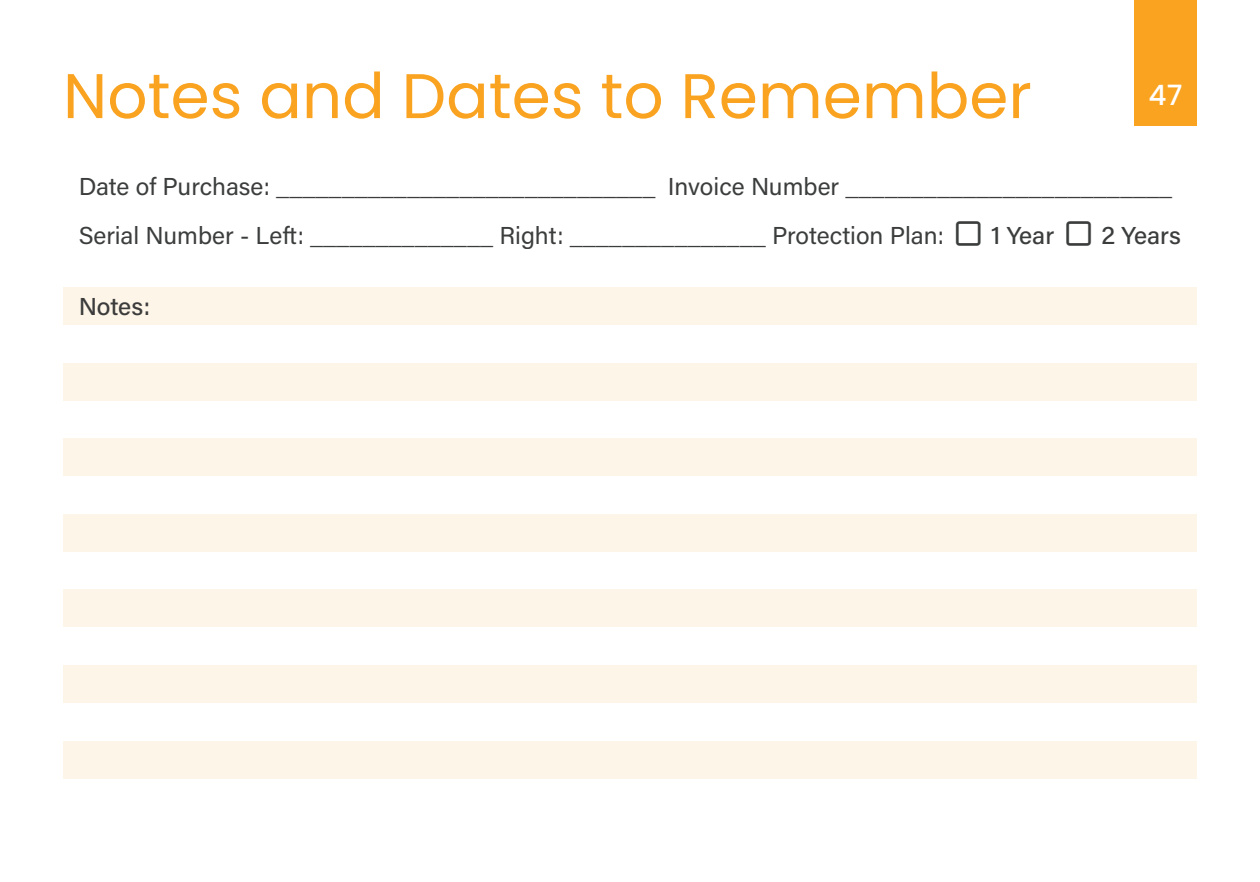
<style>
.page{position:relative;width:1260px;height:882px;background:#fff}
.page>*{position:absolute;margin:0;border:0;box-sizing:border-box;transform-origin:0 0}
.t1{font:63px "Poppins";color:#f9a321}
.t2{font:500 28px "Poppins";color:#fff}
.t3{font:24.5px/49px "Acumin VF";color:#313232}
</style>
<div class="page">
<div style="left:63px;top:438px;width:1134px;height:38px;background:#fef5e9"></div>
<div style="left:63px;top:514px;width:1134px;height:38px;background:#fef5e9"></div>
<div style="left:63px;top:589px;width:1134px;height:38px;background:#fef5e9"></div>
<div style="left:63px;top:287px;width:1134px;height:38px;background:#fef5e9"></div>
<div style="left:63px;top:363px;width:1134px;height:37px;background:#fef5e9"></div>
<div style="left:63px;top:665px;width:1134px;height:38px;background:#fef5e9"></div>
<div style="left:63px;top:741px;width:1134px;height:37px;background:#fef5e9"></div>
<div style="left:1134px;top:0;width:63px;height:126px;background:#f9a321"></div>
<h1 class="t1" style="left:63px;top:60px;width:970px">Notes and Dates to Remember</h1>
<p class="t2" style="left:1149px;top:79px;width:35px">47</p>
<p class="t3" style="left:78px;top:161px;width:1095px">Date of Purchase: _____________________________ Invoice Number _________________________<br>Serial Number - Left: ______________ Right: _______________ Protection Plan:</p>
<p class="t3" style="left:991px;top:210px;width:64px">1 Year</p>
<p class="t3" style="left:1102px;top:210px;width:81px">2 Years</p>
<p class="t3" style="left:78px;top:281px;width:73px">Notes:</p>
</div>
